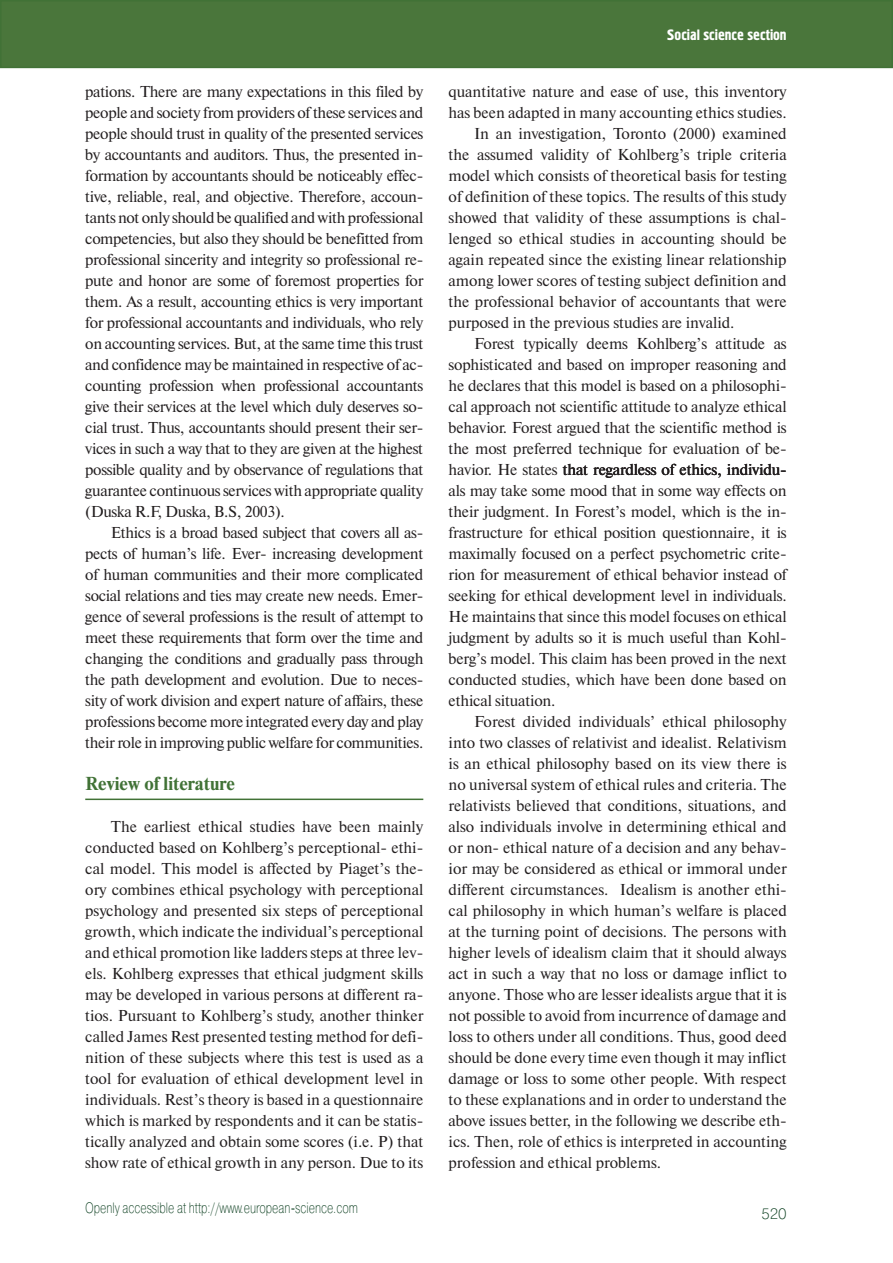
<style>
.page{position:relative;width:893px;height:1263px;background:#fff}
.page>*{position:absolute;margin:0;border:0;box-sizing:border-box;transform-origin:0 0}
.Заголовок{font:700 18.75px "Newton C";color:#417236}
.Текст_статьи{font:15.75px/21px "Newton C";color:#231f20;text-align:justify}
.t1{font:15px "Pragmatica Light C";color:#0b3e1f;scale:.75 1}
.t2{font:15px "Hermes C";color:#fff}
.t3{font:15px "Pragmatica Light C";color:#0b3e1f}
</style>
<div class="page">
<div style="left:1px;top:1px;width:891px;height:66px;background:#4a763b"></div>
<div style="left:0;top:0;width:893px;height:68px;border:2px solid #417236"></div>
<hr style="left:85px;top:798px;width:338px;height:2px;background:#417236">
<p class="Текст_статьи" style="left:85px;top:81px;width:340px">pations. There are many expectations in this filed by people and society from providers of these services and people should trust in quality of the presented services by accountants and auditors. Thus, the presented in&shy;formation by accountants should be noticeably effec&shy;tive, reliable, real, and objective. Therefore, accoun&shy;tants not only should be qualified and with professional competencies, but also they should be benefitted from professional sincerity and integrity so professional re&shy;pute and honor are some of foremost properties for them. As a result, accounting ethics is very important for professional accountants and individuals, who rely on accounting services. But, at the same time this trust and confidence may be maintained in respective of ac&shy;counting profession when professional accountants give their services at the level which duly deserves so&shy;cial trust. Thus, accountants should present their ser&shy;vices in such a way that to they are given at the highest possible quality and by observance of regulations that guarantee continuous services with appropriate quality (Duska R.F, Duska, B.S, 2003).</p>
<p class="Текст_статьи" style="left:85px;top:522px;width:340px;text-indent:26px">Ethics is a broad based subject that covers all as&shy;pects of human’s life. Ever- increasing development of human communities and their more complicated social relations and ties may create new needs. Emer&shy;gence of several professions is the result of attempt to meet these requirements that form over the time and changing the conditions and gradually pass through the path development and evolution. Due to neces&shy;sity of work division and expert nature of affairs, these professions become more integrated every day and play their role in improving public welfare for communities.</p>
<p class="Заголовок" style="left:85px;top:773px;width:151px">Review of literature</p>
<p class="Текст_статьи" style="left:85px;top:816px;width:340px;text-indent:26px">The earliest ethical studies have been mainly conducted based on Kohlberg’s perceptional- ethi&shy;cal model. This model is affected by Piaget’s the&shy;ory combines ethical psychology with perceptional psychology and presented six steps of perceptional growth, which indicate the individual’s perceptional and ethical promotion like ladders steps at three lev&shy;els. Kohlberg expresses that ethical judgment skills may be developed in various persons at different ra&shy;tios. Pursuant to Kohlberg’s study, another thinker called James Rest presented testing method for defi&shy;nition of these subjects where this test is used as a tool for evaluation of ethical development level in individuals. Rest’s theory is based in a questionnaire which is marked by respondents and it can be statis&shy;tically analyzed and obtain some scores (i.e. P) that show rate of ethical growth in any person. Due to its</p>
<p class="t1" style="left:85px;top:1199px;width:365px">Openly accessible at http://www.european-science.com</p>
<p class="t2" style="left:667px;top:26px;width:121px">Social science section</p>
<p class="Текст_статьи" style="left:449px;top:81px;width:340px">quantitative nature and ease of use, this inventory has been adapted in many accounting ethics studies.</p>
<p class="Текст_статьи" style="left:449px;top:123px;width:340px;text-indent:26px">In an investigation, Toronto (2000) examined the assumed validity of Kohlberg’s triple criteria model which consists of theoretical basis for testing of definition of these topics. The results of this study showed that validity of these assumptions is chal&shy;lenged so ethical studies in accounting should be again repeated since the existing linear relationship among lower scores of testing subject definition and the professional behavior of accountants that were purposed in the previous studies are invalid.</p>
<p class="Текст_статьи" style="left:449px;top:333px;width:340px;text-indent:26px">Forest typically deems Kohlberg’s attitude as sophisticated and based on improper reasoning and he declares that this model is based on a philosophi&shy;cal approach not scientific attitude to analyze ethical behavior. Forest argued that the scientific method is the most preferred technique for evaluation of be&shy;havior. He states that regardless of ethics, individu&shy;als may take some mood that in some way effects on their judgment. In Forest’s model, which is the in&shy;frastructure for ethical position questionnaire, it is maximally focused on a perfect psychometric crite&shy;rion for measurement of ethical behavior instead of seeking for ethical development level in individuals.<br>He maintains that since this model focuses on ethical judgment by adults so it is much useful than Kohl&shy;berg’s model. This claim has been proved in the next conducted studies, which have been done based on ethical situation.</p>
<p class="Текст_статьи" style="left:449px;top:711px;width:340px;text-indent:26px">Forest divided individuals’ ethical philosophy into two classes of relativist and idealist. Relativism is an ethical philosophy based on its view there is no universal system of ethical rules and criteria. The relativists believed that conditions, situations, and also individuals involve in determining ethical and or non- ethical nature of a decision and any behav&shy;ior may be considered as ethical or immoral under different circumstances. Idealism is another ethi&shy;cal philosophy in which human’s welfare is placed at the turning point of decisions. The persons with higher levels of idealism claim that it should always act in such a way that no loss or damage inflict to anyone. Those who are lesser idealists argue that it is not possible to avoid from incurrence of damage and loss to others under all conditions. Thus, good deed should be done every time even though it may inflict damage or loss to some other people. With respect to these explanations and in order to understand the above issues better, in the following we describe eth&shy;ics. Then, role of ethics is interpreted in accounting profession and ethical problems.</p>
<p class="t3" style="left:762px;top:1205px;width:27px">520</p>
</div>
